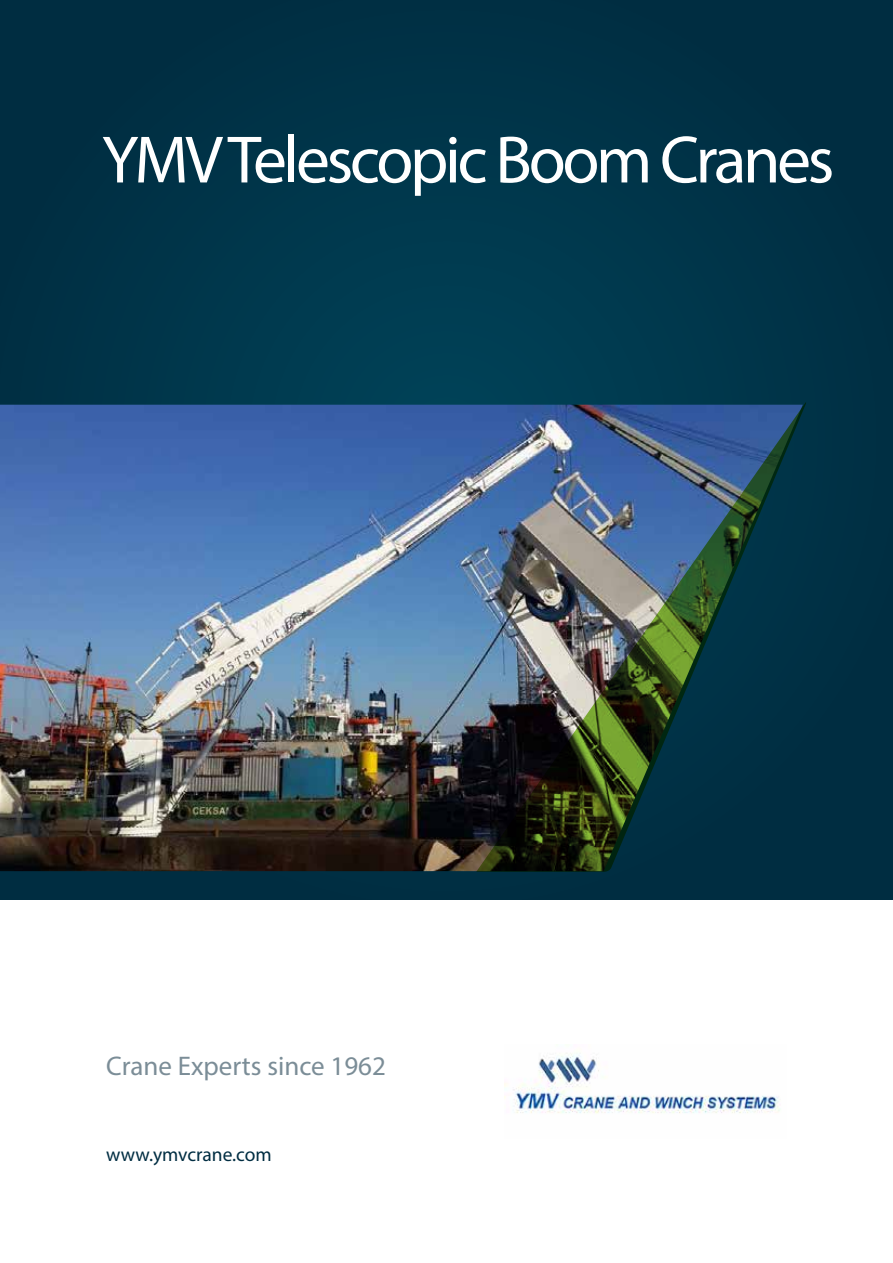
<style>
.page{position:relative;width:893px;height:1263px;background:#fff}
.page>*{position:absolute;margin:0;border:0;box-sizing:border-box;transform-origin:0 0}
.t1{font:67.5px "Myriad Pro";letter-spacing:-.05em;color:#fff}
.t2{font:27px "Myriad Pro";color:#7b8d97}
.t3{font:19.5px "Myriad Pro";color:#002d42}
</style>
<div class="page">
<div style="left:0;top:0;width:893px;height:899px;background:#003146"></div>
<img style="left:0;top:405px;width:476px;height:466px">
<img style="left:476px;top:402px;width:330px;height:470px">
<img style="left:504px;top:1053px;width:276px;height:61px">
<p class="t1" style="left:102px;top:118px;width:734px">YMV Telescopic Boom Cranes</p>
<p class="t2" style="left:106px;top:1049px;width:281px">Crane Experts since 1962</p>
<p class="t3" style="left:106px;top:1142px;width:167px">www.ymvcrane.com</p>
</div>
